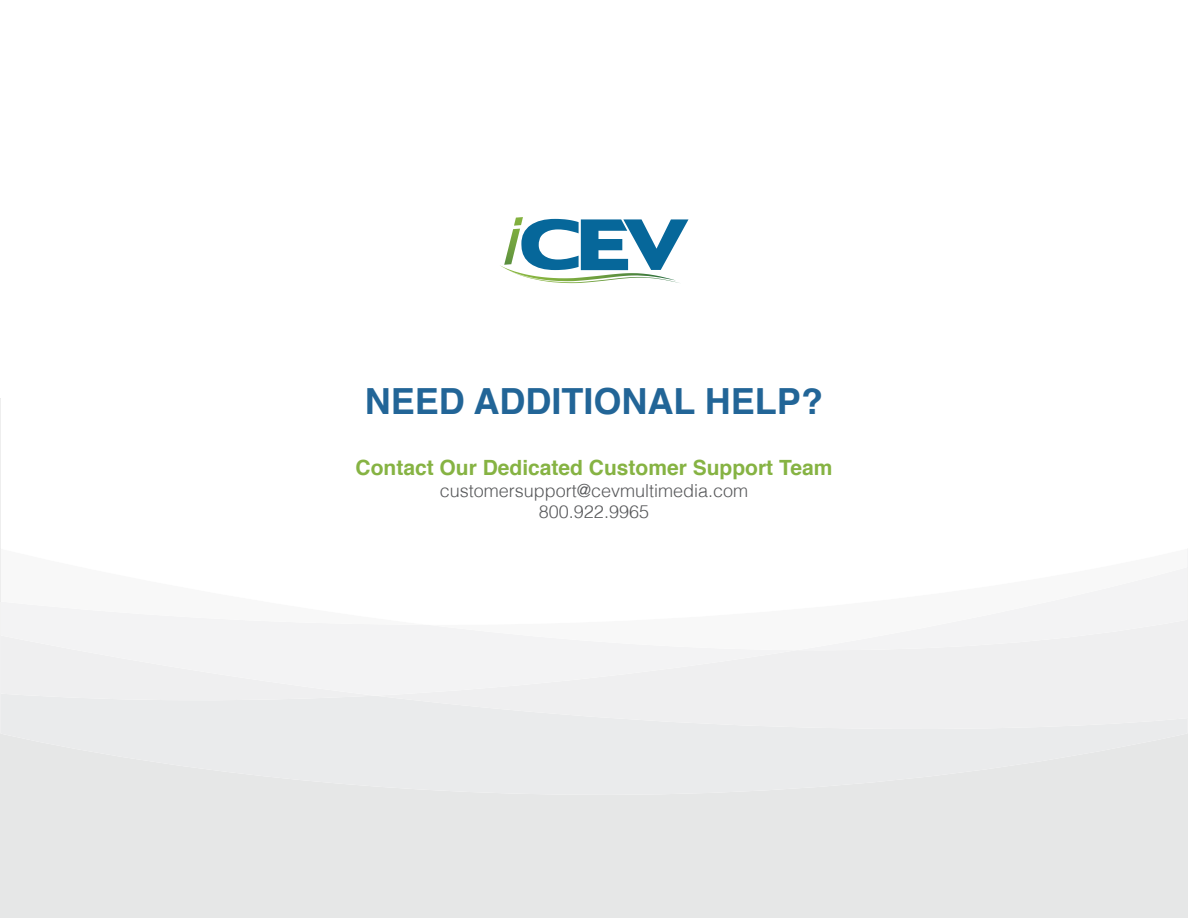
<style>
.page{position:relative;width:1188px;height:918px;background:#fff}
.page>*{position:absolute;margin:0;border:0;box-sizing:border-box;transform-origin:0 0}
.t1{font:700 36px "Helvetica";color:#226597}
.t2{font:700 21px "Helvetica";color:#86b343}
.t3{font:300 18px/21.6px "Helvetica";color:#58595b;text-align:center}
</style>
<div class="page">
<div style="left:0;top:549px;width:1188px;height:369px;background:#e6e7e7"></div>
<div style="left:1px;top:702px;width:1186px;height:170px;background:#e6e7e7"></div>
<div style="left:375px;top:651px;width:812px;height:103px;background:#efeff0"></div>
<div style="left:427px;top:650px;width:370px;height:46px;background:#f3f3f4"></div>
<div style="left:427px;top:626px;width:760px;height:24px;background:#f3f3f4"></div>
<div style="left:0;top:398px;width:427px;height:304px;background:#f3f3f4"></div>
<svg style="left:1px;top:398px;width:1186px;height:228px"></svg>
<svg style="left:500px;top:217px;width:188px;height:66px"></svg>
<h1 class="t1" style="left:365px;top:372px;width:460px">NEED ADDITIONAL HELP?</h1>
<p class="t2" style="left:356px;top:450px;width:478px">Contact Our Dedicated Customer Support Team</p>
<p class="t3" style="left:440px;top:478px;width:310px">customersupport@cevmultimedia.com<br>800.922.9965</p>
</div>
